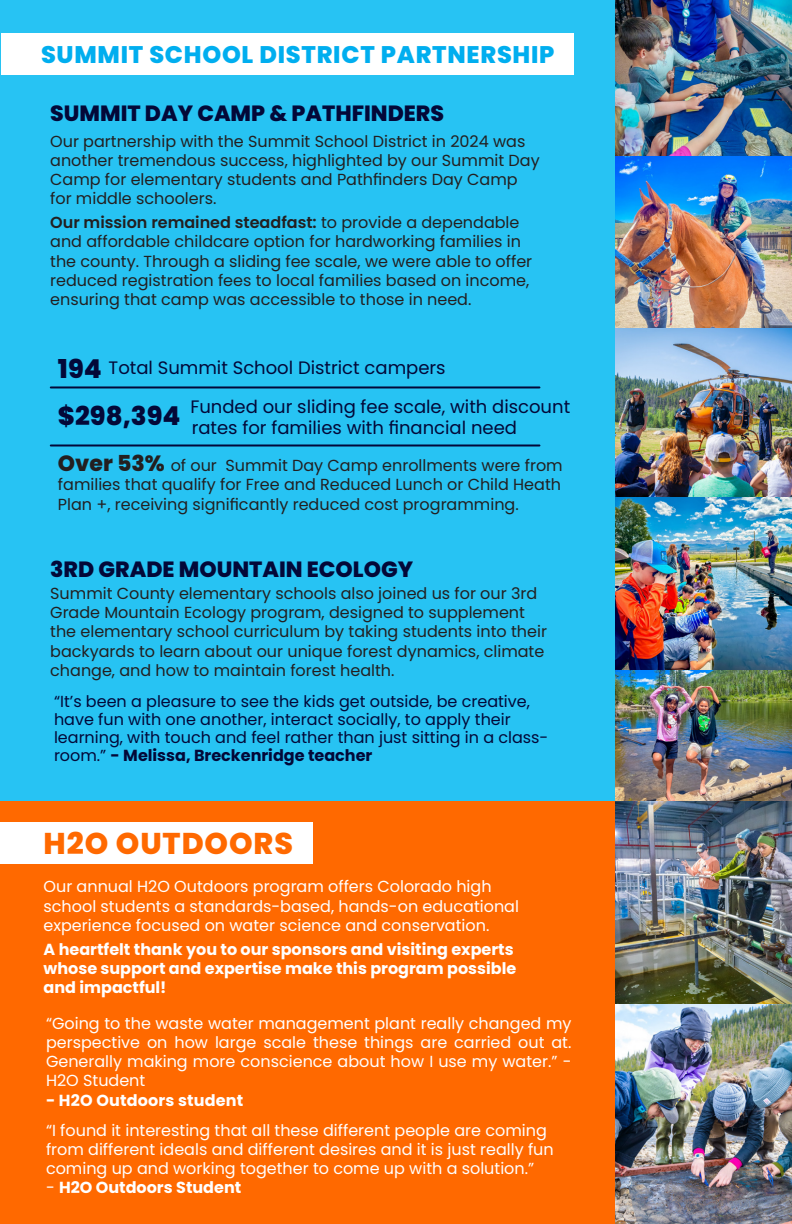
<style>
.page{position:relative;width:792px;height:1224px;background:#fff}
.page>*{position:absolute;margin:0;border:0;box-sizing:border-box;transform-origin:0 0}
.t1{font:800 30px "Poppins";letter-spacing:.03em;color:#ff6900}
.t2{font:800 26px "Poppins";color:#030838}
.t3{font:800 24px "Poppins";letter-spacing:.03em;color:#00aeef}
.t4{font:800 22px "Poppins";color:#030838}
.t5{font:18px/21.6px "Poppins";color:#030838}
.t6{font:16px/19.2px "Poppins";color:#231f20}
.t7{font:16px/19.2px "Poppins";color:#fff}
.t8{font:16px/18px "Poppins";color:#030838}
.t9{font:700 16px/19.2px "Poppins";color:#fff}
.s1{font-weight:600}
.s2{font-weight:800;font-size:26px}
.s3{font-weight:800;font-size:22px}
.s4{font-weight:700}
.s5{font-weight:400}
</style>
<div class="page">
<div style="left:0;top:0;width:616px;height:1224px;background:#27c3f3"></div>
<div style="left:1px;top:33px;width:573px;height:41px;background:#fff"></div>
<img style="left:615px;top:669px;width:177px;height:132px">
<img style="left:615px;top:327px;width:177px;height:171px">
<img style="left:615px;top:156px;width:177px;height:171px">
<img style="left:615px;top:498px;width:177px;height:171px">
<img style="left:615px;top:0;width:177px;height:156px">
<hr style="left:51px;top:444px;width:488px;height:2px;background:#030838">
<hr style="left:51px;top:386px;width:488px;height:2px;background:#030838">
<div style="left:0;top:801px;width:622px;height:423px;background:#ff6900"></div>
<div style="left:0;top:822px;width:313px;height:42px;background:#fff"></div>
<img style="left:615px;top:801px;width:177px;height:204px">
<img style="left:615px;top:1005px;width:177px;height:219px">
<h3 class="t3" style="left:41px;top:40px;width:515px">SUMMIT SCHOOL DISTRICT PARTNERSHIP</h3>
<h3 class="t4" style="left:50px;top:101px;width:395px">SUMMIT DAY CAMP &amp; PATHFINDERS</h3>
<p class="t6" style="left:50px;top:131px;width:491px">Our partnership with the Summit School District in 2024 was another tremendous success, highlighted by our Summit Day Camp for elementary students and Pathfinders Day Camp for middle schoolers.</p>
<p class="t6" style="left:50px;top:213px;width:484px"><span class="s1">Our mission remained steadfast:</span> to provide a dependable and affordable childcare option for hardworking families in the county. Through a sliding fee scale, we were able to offer reduced registration fees to local families based on income, ensuring that camp was accessible to those in need.</p>
<p class="t5" style="left:58px;top:357px;width:389px"><span class="s2">194</span> Total Summit School District campers</p>
<h2 class="t2" style="left:58px;top:401px;width:124px">$298,394</h2>
<p class="t5" style="left:190px;top:396px;width:381px">Funded our sliding fee scale, with discount rates for families with financial need</p>
<p class="t6" style="left:58px;top:456px;width:506px;text-align:justify"><span class="s3">Over 53%</span> of our Summit Day Camp enrollments were from families that qualify for Free and Reduced Lunch or Child Heath Plan +, receiving significantly reduced cost programming.</p>
<h3 class="t4" style="left:50px;top:556px;width:364px">3RD GRADE MOUNTAIN ECOLOGY</h3>
<p class="t6" style="left:50px;top:584px;width:498px">Summit County elementary schools also joined us for our 3rd Grade Mountain Ecology program, designed to supplement the elementary school curriculum by taking students into their backyards to learn about our unique forest dynamics, climate change, and how to maintain forest health.</p>
<p class="t8" style="left:54px;top:692px;width:496px">“It’s been a pleasure to see the kids get outside, be creative, have fun with one another, interact socially, to apply their learning, with touch and feel rather than just sitting in a class&shy;room.” <span class="s4">- Melissa, Breckenridge teacher</span></p>
<h1 class="t1" style="left:44px;top:826px;width:251px">H2O OUTDOORS</h1>
<p class="t7" style="left:44px;top:877px;width:477px">Our annual H2O Outdoors program offers Colorado high school students a standards-based, hands-on educational experience focused on water science and conservation.</p>
<p class="t9" style="left:44px;top:940px;width:474px">A heartfelt thank you to our sponsors and visiting experts whose support and expertise make this program possible and impactful!</p>
<p class="t7" style="left:46px;top:1014px;width:527px;text-align:justify">“Going to the waste water management plant really changed my perspective on how large scale these things are carried out at.<br>Generally making more conscience about how I use my water.” - H2O Student</p>
<p class="t9" style="left:46px;top:1090px;width:199px">- H2O Outdoors student</p>
<p class="t7" style="left:46px;top:1120px;width:509px">“I found it interesting that all these different people are coming from different ideals and different desires and it is just really fun coming up and working together to come up with a solution.”</p>
<p class="t9" style="left:46px;top:1178px;width:197px"><span class="s5">-</span> H2O Outdoors Student</p>
</div>
